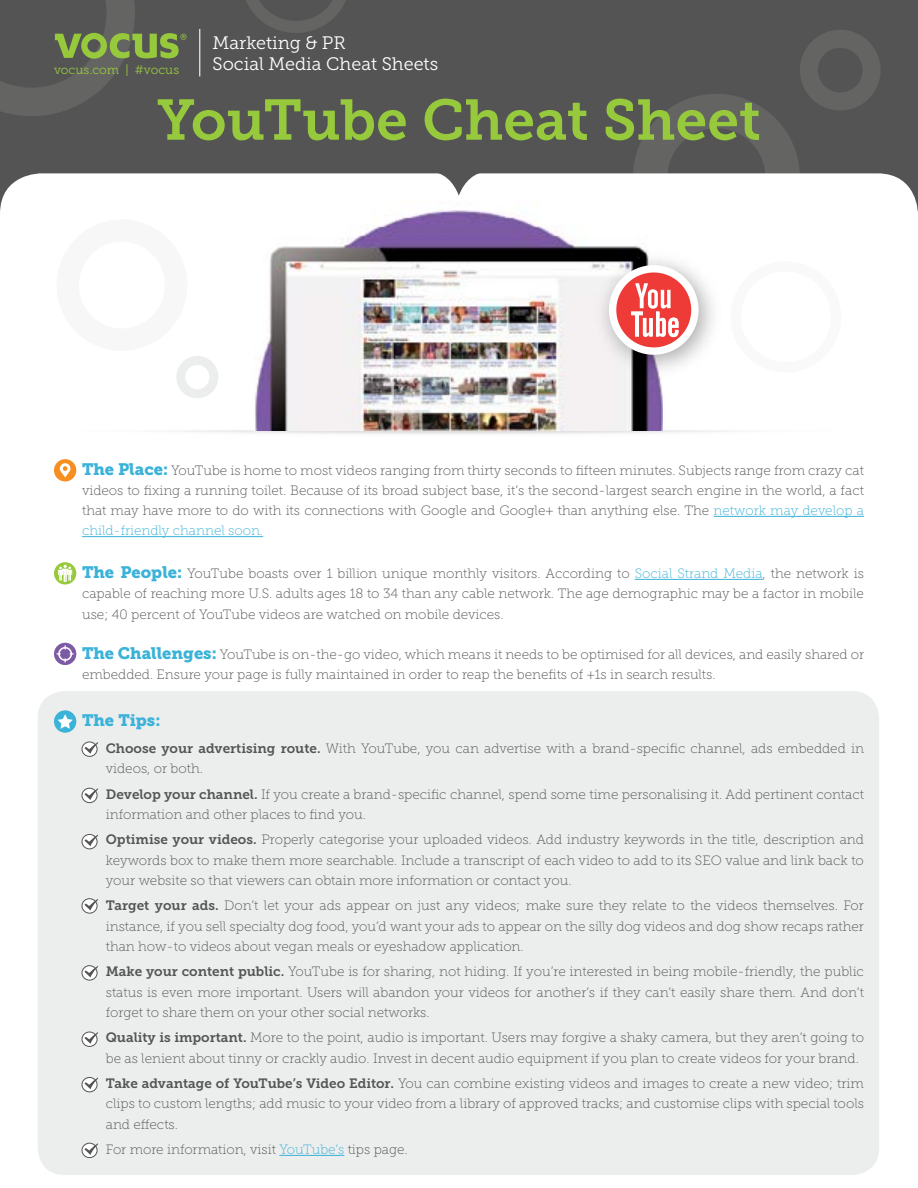
<style>
.page{position:relative;width:918px;height:1188px;background:#fff}
.page>*{position:absolute;margin:0;border:0;box-sizing:border-box;transform-origin:0 0}
.t1{font:57px "Museo Slab 700";color:#97c93d}
.t2{font:18px/21.6px "Museo Slab 300";color:#fff}
.t3{font:16.5px "Museo Slab 900";color:#3bb2d8}
.t4{font:13.5px/20.2px "Museo Slab 100";color:#545454;text-align:justify}
.t5{font:12.45px "Museo Slab 300";color:#97c93d}
.s1{font-family:"Museo Slab 900";font-size:16.5px;color:#3bb2d8}
.s2{color:#3bb2d8}
.s3{font-family:"Museo Slab 700"}
</style>
<div class="page">
<div style="left:38px;top:691px;width:841px;height:484px;background:#eceded;border-radius:27px"></div>
<div style="left:0;top:0;width:918px;height:222px;background:#545454"></div>
<div style="left:633px;top:94px;width:167px;height:167px;border:34px solid #646463;border-radius:50%"></div>
<div style="left:800px;top:30px;width:81px;height:81px;border:18px solid #646463;border-radius:50%"></div>
<svg style="left:246px;top:0;width:100px;height:33px"></svg>
<div style="left:0;top:173px;width:918px;height:161px;background:#fff;border-radius:40px"></div>
<svg style="left:431px;top:173px;width:56px;height:23px"></svg>
<hr style="left:714px;top:516px;width:150px;height:1px;background:#3bb2d8">
<hr style="left:82px;top:536px;width:181px;height:1px;background:#3bb2d8">
<hr style="left:635px;top:579px;width:128px;height:1px;background:#3bb2d8">
<hr style="left:279px;top:1155px;width:65px;height:1px;background:#3bb2d8">
<div style="left:54px;top:459px;width:22px;height:22px;background:#f78f20;border-radius:50%"></div>
<svg style="left:60px;top:463px;width:10px;height:14px"></svg>
<svg style="left:54px;top:562px;width:22px;height:23px"></svg>
<svg style="left:58px;top:565px;width:14px;height:17px"></svg>
<svg style="left:54px;top:643px;width:22px;height:22px"></svg>
<svg style="left:57px;top:645px;width:17px;height:17px"></svg>
<div style="left:54px;top:710px;width:22px;height:23px;background:#3bb2d8;border-radius:50%"></div>
<svg style="left:57px;top:714px;width:16px;height:15px"></svg>
<div style="left:82px;top:742px;width:16px;height:15px;border:1px solid #545454;border-radius:50%"></div>
<svg style="left:84px;top:742px;width:14px;height:12px"></svg>
<div style="left:82px;top:788px;width:16px;height:15px;border:1px solid #545454;border-radius:50%"></div>
<svg style="left:84px;top:788px;width:14px;height:12px"></svg>
<div style="left:82px;top:834px;width:16px;height:15px;border:1px solid #545454;border-radius:50%"></div>
<svg style="left:84px;top:834px;width:14px;height:12px"></svg>
<svg style="left:82px;top:899px;width:15px;height:14px"></svg>
<div style="left:82px;top:898px;width:16px;height:16px;border:1px solid #545454;border-radius:50%"></div>
<svg style="left:84px;top:899px;width:14px;height:11px"></svg>
<svg style="left:82px;top:966px;width:15px;height:14px"></svg>
<div style="left:82px;top:965px;width:16px;height:16px;border:1px solid #545454;border-radius:50%"></div>
<svg style="left:84px;top:966px;width:14px;height:11px"></svg>
<div style="left:82px;top:1032px;width:16px;height:15px;border:1px solid #545454;border-radius:50%"></div>
<svg style="left:84px;top:1032px;width:14px;height:12px"></svg>
<div style="left:176px;top:356px;width:42px;height:42px;border:9px solid #eceded;border-radius:50%"></div>
<div style="left:56px;top:219px;width:131px;height:132px;border:22px solid #eceded;border-radius:50%"></div>
<div style="left:731px;top:261px;width:110px;height:112px;border:10px solid #eceded;border-radius:50%"></div>
<img style="left:254px;top:210px;width:409px;height:221px">
<svg style="left:0;top:0;width:186px;height:116px"></svg>
<hr style="left:199px;top:29px;width:1px;height:47px;background:#fff">
<div style="left:82px;top:1077px;width:16px;height:15px;border:1px solid #545454;border-radius:50%"></div>
<svg style="left:84px;top:1077px;width:14px;height:12px"></svg>
<div style="left:82px;top:1143px;width:16px;height:15px;border:1px solid #545454;border-radius:50%"></div>
<svg style="left:84px;top:1143px;width:14px;height:12px"></svg>
<img style="left:585px;top:241px;width:128px;height:140px">
<svg style="left:613px;top:269px;width:82px;height:82px;fill:#ef3b37"></svg>
<div style="left:609px;top:265px;width:90px;height:90px;border:7px solid #fff;border-radius:50%"></div>
<svg style="left:631px;top:283px;width:47px;height:54px"></svg>
<p class="t5" style="left:54px;top:63px;width:127px">vocus.com | #vocus</p>
<h2 class="t2" style="left:212px;top:32px;width:227px">Marketing &amp; PR<br>Social Media Cheat Sheets</h2>
<h1 class="t1" style="left:157px;top:88px;width:605px">YouTube Cheat Sheet</h1>
<p class="t4" style="left:82px;top:460px;width:783px"><span class="s1">The Place:</span> YouTube is home to most videos ranging from thirty seconds to fifteen minutes. Subjects range from crazy cat videos to fixing a running toilet. Because of its broad subject base, it’s the second-largest search engine in the world, a fact that may have more to do with its connections with Google and Google+ than anything else. The <span class="s2">network may develop a child-friendly channel soon.</span></p>
<p class="t4" style="left:82px;top:563px;width:783px"><span class="s1">The People:</span> YouTube boasts over 1 billion unique monthly visitors. According to <span class="s2">Social Strand Media</span>, the network is capable of reaching more U.S. adults ages 18 to 34 than any cable network. The age demographic may be a factor in mobile use; 40 percent of YouTube videos are watched on mobile devices.</p>
<p class="t4" style="left:82px;top:644px;width:784px"><span class="s1">The Challenges:</span> YouTube is on-the-go video, which means it needs to be optimised for all devices, and easily shared or embedded. Ensure your page is fully maintained in order to reap the benefits of +1s in search results.</p>
<p class="t3" style="left:82px;top:711px;width:80px">The Tips:</p>
<p class="t4" style="left:106px;top:738px;width:760px"><span class="s3">Choose your advertising route.</span> With YouTube, you can advertise with a brand-specific channel, ads embedded in videos, or both.</p>
<p class="t4" style="left:106px;top:784px;width:760px"><span class="s3">Develop your channel.</span> If you create a brand-specific channel, spend some time personalising it. Add pertinent contact information and other places to find you.</p>
<p class="t4" style="left:106px;top:830px;width:760px"><span class="s3">Optimise your videos.</span> Properly categorise your uploaded videos. Add industry keywords in the title, description and keywords box to make them more searchable. Include a transcript of each video to add to its SEO value and link back to your website so that viewers can obtain more information or contact you.</p>
<p class="t4" style="left:106px;top:896px;width:760px"><span class="s3">Target your ads.</span> Don’t let your ads appear on just any videos; make sure they relate to the videos themselves. For instance, if you sell specialty dog food, you’d want your ads to appear on the silly dog videos and dog show recaps rather than how-to videos about vegan meals or eyeshadow application.</p>
<p class="t4" style="left:106px;top:962px;width:760px"><span class="s3">Make your content public.</span> YouTube is for sharing, not hiding. If you’re interested in being mobile-friendly, the public status is even more important. Users will abandon your videos for another’s if they can’t easily share them. And don’t forget to share them on your other social networks.</p>
<p class="t4" style="left:106px;top:1028px;width:760px"><span class="s3">Quality is important.</span> More to the point, audio is important. Users may forgive a shaky camera, but they aren’t going to be as lenient about tinny or crackly audio. Invest in decent audio equipment if you plan to create videos for your brand.</p>
<p class="t4" style="left:106px;top:1073px;width:760px"><span class="s3">Take advantage of YouTube’s Video Editor.</span> You can combine existing videos and images to create a new video; trim clips to custom lengths; add music to your video from a library of approved tracks; and customise clips with special tools and effects.</p>
<p class="t4" style="left:106px;top:1139px;width:303px">For more information, visit <span class="s2">YouTube’s</span> tips page.</p>
</div>
